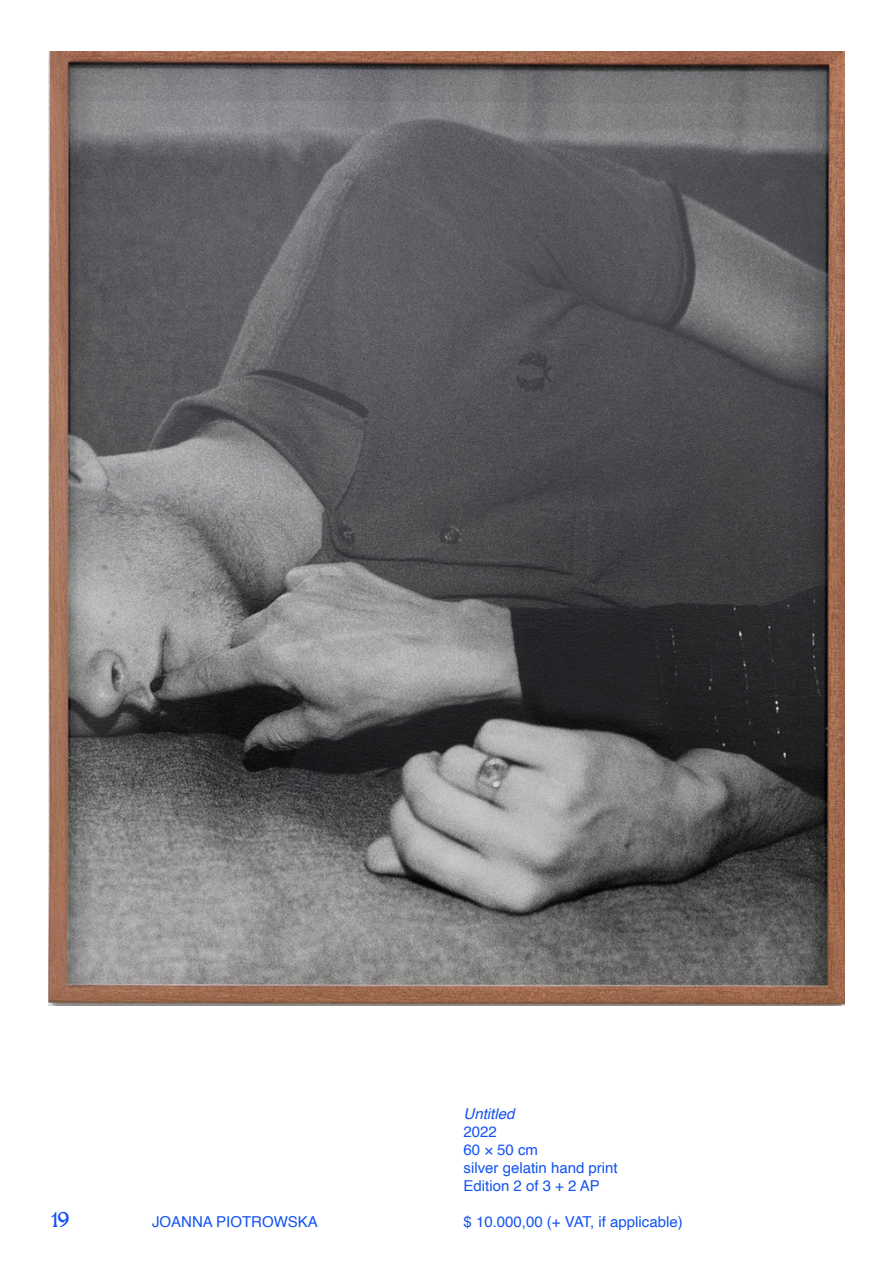
<style>
.page{position:relative;width:893px;height:1263px;background:#fff}
.page>*{position:absolute;margin:0;border:0;box-sizing:border-box;transform-origin:0 0}
.t1{font:18px "Bolton";color:#1353f3}
.t2{font:15px "Helvetica";color:#1353f3}
.t3{font:italic 15px "Helvetica";color:#1353f3}
</style>
<div class="page">
<img style="left:49px;top:51px;width:795px;height:955px">
<p class="t3" style="left:463px;top:1102px;width:52px">Untitled</p>
<p class="t2" style="left:463px;top:1120px;width:35px">2022</p>
<p class="t2" style="left:463px;top:1138px;width:76px">60 × 50 cm</p>
<p class="t2" style="left:463px;top:1156px;width:156px">silver gelatin hand print</p>
<p class="t2" style="left:463px;top:1174px;width:138px">Edition 2 of 3 + 2 AP</p>
<p class="t1" style="left:51px;top:1205px;width:20px">19</p>
<p class="t2" style="left:152px;top:1210px;width:167px">JOANNA PIOTROWSKA</p>
<p class="t2" style="left:463px;top:1210px;width:221px">$ 10.000,00 (+ VAT, if applicable)</p>
</div>
